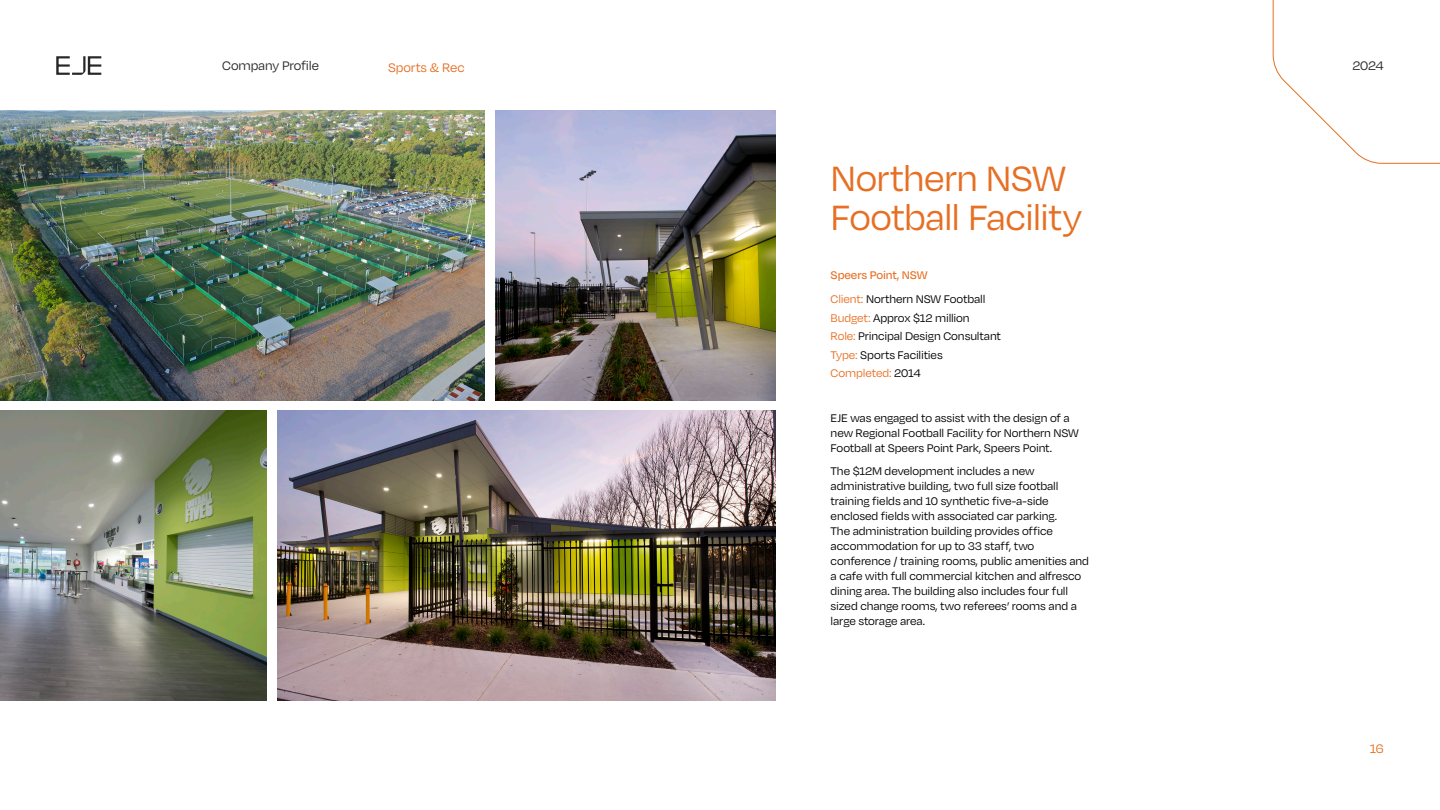
<style>
.page{position:relative;width:1440px;height:810px;background:#fff}
.page>*{position:absolute;margin:0;border:0;box-sizing:border-box;transform-origin:0 0}
.Heading_Small_Orange_-_Left_Align{font:40.5px/39.8px "Degular";letter-spacing:-.02em;color:#e66f23}
.t1{font:14.25px "Degular";letter-spacing:-.01em;color:#272727}
.t2{font:14.25px "Degular";letter-spacing:-.005em;color:#e66f23}
.Body_Copy_Small_Charcoal_-_Left_Align{font:12.75px/15px "Degular";letter-spacing:-.01em;color:#000}
.Paragraph_Style_2{font:12.75px "Degular";letter-spacing:-.01em;color:#000}
.Paragraph_Style_2-2{font:500 12.75px "Degular";letter-spacing:-.005em;color:#e66f23}
.Paragraph_Style_2-3{font:12.75px "Degular";letter-spacing:-.01em;color:#e66f23}
.s1{color:#e66f23}
.s2{color:#000}
</style>
<div class="page">
<img style="left:495px;top:110px;width:280px;height:290px">
<img style="left:0;top:110px;width:484px;height:290px">
<img style="left:278px;top:410px;width:497px;height:290px">
<img style="left:0;top:410px;width:267px;height:290px">
<svg style="left:1273px;top:0;width:167px;height:164px"></svg>
<svg style="left:56px;top:56px;width:45px;height:19px"></svg>
<p class="t1" style="left:222px;top:57px;width:98px">Company Profile</p>
<p class="t2" style="left:388px;top:59px;width:78px">Sports &amp; Rec</p>
<p class="t1" style="left:1352px;top:57px;width:33px">2024</p>
<p class="Heading_Small_Orange_-_Left_Align" style="left:831px;top:157px;width:253px">Northern NSW<br>Football Facility</p>
<p class="Paragraph_Style_2-2" style="left:831px;top:268px;width:99px">Speers Point, NSW</p>
<p class="Paragraph_Style_2" style="left:831px;top:292px;width:156px"><span class="s1">Client:</span> Northern NSW Football</p>
<p class="Paragraph_Style_2" style="left:831px;top:310px;width:141px"><span class="s1">Budget:</span> Approx $12 million</p>
<p class="Paragraph_Style_2" style="left:831px;top:329px;width:172px"><span class="s1">Role:</span> Principal Design Consultant</p>
<p class="Paragraph_Style_2" style="left:831px;top:347px;width:114px"><span class="s1">Type:</span> Sports Facilities</p>
<p class="Paragraph_Style_2-3" style="left:831px;top:366px;width:92px">Completed: <span class="s2">2014</span></p>
<p class="Body_Copy_Small_Charcoal_-_Left_Align" style="left:831px;top:410px;width:250px">EJE was engaged to assist with the design of a new Regional Football Facility for Northern NSW<br>Football at Speers Point Park, Speers Point.</p>
<p class="Body_Copy_Small_Charcoal_-_Left_Align" style="left:831px;top:463px;width:260px">The $12M development includes a new administrative building, two full size football training fields and 10 synthetic five-a-side enclosed fields with associated car parking.<br>The administration building provides office accommodation for up to 33 staff, two conference / training rooms, public amenities and a cafe with full commercial kitchen and alfresco dining area. The building also includes four full sized change rooms, two referees’ rooms and a large storage area.</p>
<p class="t2" style="left:1370px;top:740px;width:16px">16</p>
</div>
